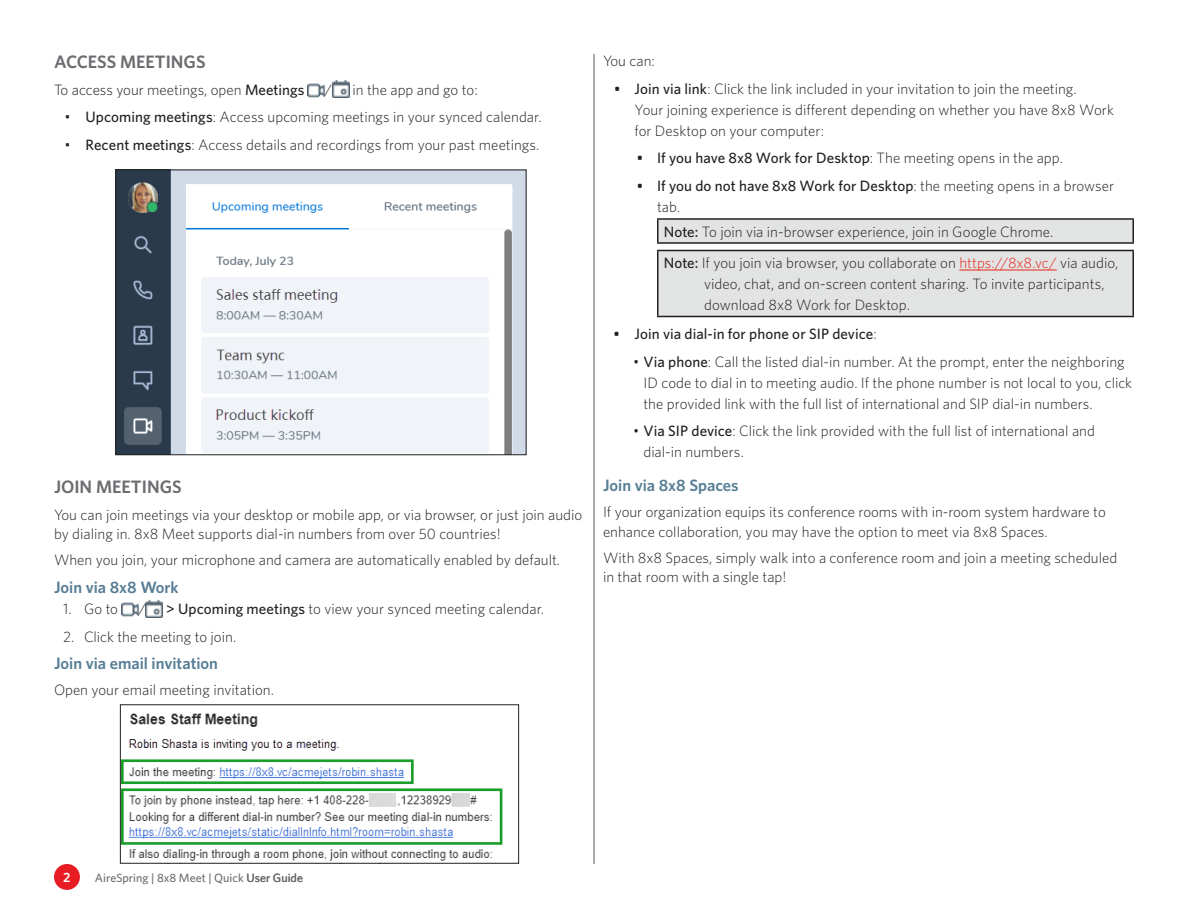
<style>
.page{position:relative;width:1188px;height:918px;background:#fff}
.page>*{position:absolute;margin:0;border:0;box-sizing:border-box;transform-origin:0 0}
.Section_Title{font:600 18px "Whitney";color:#6c6d70}
.Body{font:600 18px "Whitney";color:#6c6d70}
.Body-2{font:600 16.5px "Whitney";color:#577e95}
.Note{font:300 15px/21px "Whitney";color:#231f20}
.Body-3{font:300 15px/19.5px "Whitney";color:#231f20}
.t1{font:500 15px/21px "Whitney";letter-spacing:.005em;color:#231f20}
.t2{font:600 13.5px "Whitney";color:#fff}
.t3{font:500 12px "Whitney";color:#6c6d70}
.s1{font-weight:500}
.s2{font-weight:300}
.s3{color:#e72419}
</style>
<div class="page">
<hr style="left:593px;top:54px;width:2px;height:810px;background:#6c6d70">
<div style="left:54px;top:864px;width:26px;height:26px;background:#e81d24;border-radius:50%"></div>
<img style="left:308px;top:83px;width:17px;height:15px">
<img style="left:332px;top:81px;width:17px;height:17px">
<img style="left:122px;top:602px;width:16px;height:15px">
<img style="left:146px;top:600px;width:17px;height:17px">
<img style="left:122px;top:713px;width:381px;height:148px">
<div style="left:120px;top:704px;width:399px;height:160px;border:1px solid #231f20"></div>
<div style="left:658px;top:219px;width:475px;height:24px;background:#e2e3e3"></div>
<hr style="left:657px;top:218px;width:477px;height:2px;background:#231f20">
<svg style="left:657px;top:220px;width:1px;height:22px"></svg>
<hr style="left:1132px;top:220px;width:2px;height:22px;background:#231f20">
<hr style="left:657px;top:242px;width:477px;height:2px;background:#231f20">
<div style="left:658px;top:250px;width:475px;height:66px;background:#e2e3e3"></div>
<hr style="left:657px;top:250px;width:477px;height:1px;background:#231f20">
<hr style="left:657px;top:251px;width:1px;height:65px;background:#231f20">
<hr style="left:1132px;top:251px;width:2px;height:65px;background:#231f20">
<hr style="left:657px;top:316px;width:477px;height:1px;background:#231f20">
<hr style="left:959px;top:270px;width:98px;height:1px;background:#e72419">
<img style="left:117px;top:172px;width:407px;height:281px">
<div style="left:115px;top:170px;width:411px;height:285px;border:1px solid #231f20"></div>
<p class="Section_Title" style="left:54px;top:50px;width:153px">ACCESS MEETINGS</p>
<p class="Body-3" style="left:54px;top:79px;width:252px">To access your meetings, open <span class="s1">Meetings</span></p>
<p class="Body-3" style="left:325px;top:79px;width:9px">/</p>
<p class="Body-3" style="left:352px;top:79px;width:127px">in the app and go to:</p>
<p class="Note" style="left:64px;top:106px;width:479px">• <span class="s1">Upcoming meetings</span>: Access upcoming meetings in your synced calendar.</p>
<p class="Note" style="left:64px;top:134px;width:476px">• <span class="s1">Recent meetings</span>: Access details and recordings from your past meetings.</p>
<p class="Body" style="left:54px;top:475px;width:129px">JOIN MEETINGS</p>
<p class="Body-3" style="left:54px;top:504px;width:530px">You can join meetings via your desktop or mobile app, or via browser, or just join audio by dialing in. 8x8 Meet supports dial-in numbers from over 50 countries!</p>
<p class="Body-3" style="left:54px;top:550px;width:508px">When you join, your microphone and camera are automatically enabled by default.</p>
<h1 class="Body-2" style="left:54px;top:577px;width:126px">Join via 8x8 Work</h1>
<p class="Note" style="left:63px;top:598px;width:57px">1. Go to</p>
<p class="Note" style="left:138px;top:598px;width:9px">/</p>
<p class="Note" style="left:166px;top:598px;width:380px"><span class="s1">&gt; Upcoming meetings</span> to view your synced meeting calendar.</p>
<p class="Note" style="left:63px;top:626px;width:175px">2. Click the meeting to join.</p>
<p class="Body-2" style="left:54px;top:652px;width:166px">Join via email invitation</p>
<p class="Body-3" style="left:54px;top:679px;width:221px">Open your email meeting invitation.</p>
<p class="Body-3" style="left:603px;top:51px;width:53px">You can:</p>
<p class="Note" style="left:634px;top:78px;width:481px;text-indent:-20px"><span class="s1">• Join via link</span>: Click the link included in your invitation to join the meeting.<br>Your joining experience is different depending on whether you have 8x8 Work for Desktop on your computer:</p>
<p class="t1" style="left:637px;top:148px;width:428px">• If you have 8x8 Work for Desktop<span class="s2">: The meeting opens in the app.</span></p>
<p class="t1" style="left:657px;top:175px;width:459px;text-indent:-20px">• If you do not have 8x8 Work for Desktop<span class="s2">: the meeting opens in a browser tab.</span></p>
<p class="Note" style="left:664px;top:221px;width:391px"><span class="s1">Note:</span> To join via in-browser experience, join in Google Chrome.</p>
<p class="Note" style="left:704px;top:252px;width:416px;text-indent:-41px"><span class="s1">Note:</span> If you join via browser, you collaborate on <span class="s3">https://8x8.vc/</span> via audio, video, chat, and on-screen content sharing. To invite participants, download 8x8 Work for Desktop.</p>
<p class="t1" style="left:614px;top:323px;width:265px">• Join via dial-in for phone or SIP device<span class="s2">:</span></p>
<p class="Note" style="left:644px;top:351px;width:490px;text-indent:-10px">• <span class="s1">Via phone</span>: Call the listed dial-in number. At the prompt, enter the neighboring<br>ID code to dial in to meeting audio. If the phone number is not local to you, click the provided link with the full list of international and SIP dial-in numbers.</p>
<p class="Note" style="left:644px;top:420px;width:453px;text-indent:-10px">• <span class="s1">Via SIP device</span>: Click the link provided with the full list of international and dial-in numbers.</p>
<p class="Body-2" style="left:603px;top:474px;width:137px">Join via 8x8 Spaces</p>
<p class="Body-3" style="left:603px;top:502px;width:504px">If your organization equips its conference rooms with in-room system hardware to enhance collaboration, you may have the option to meet via 8x8 Spaces.</p>
<p class="Body-3" style="left:603px;top:547px;width:516px">With 8x8 Spaces, simply walk into a conference room and join a meeting scheduled in that room with a single tap!</p>
<p class="t2" style="left:63px;top:868px;width:9px">2</p>
<p class="t3" style="left:95px;top:871px;width:210px">AireSpring | 8x8 Meet | Quick User Guide</p>
</div>
